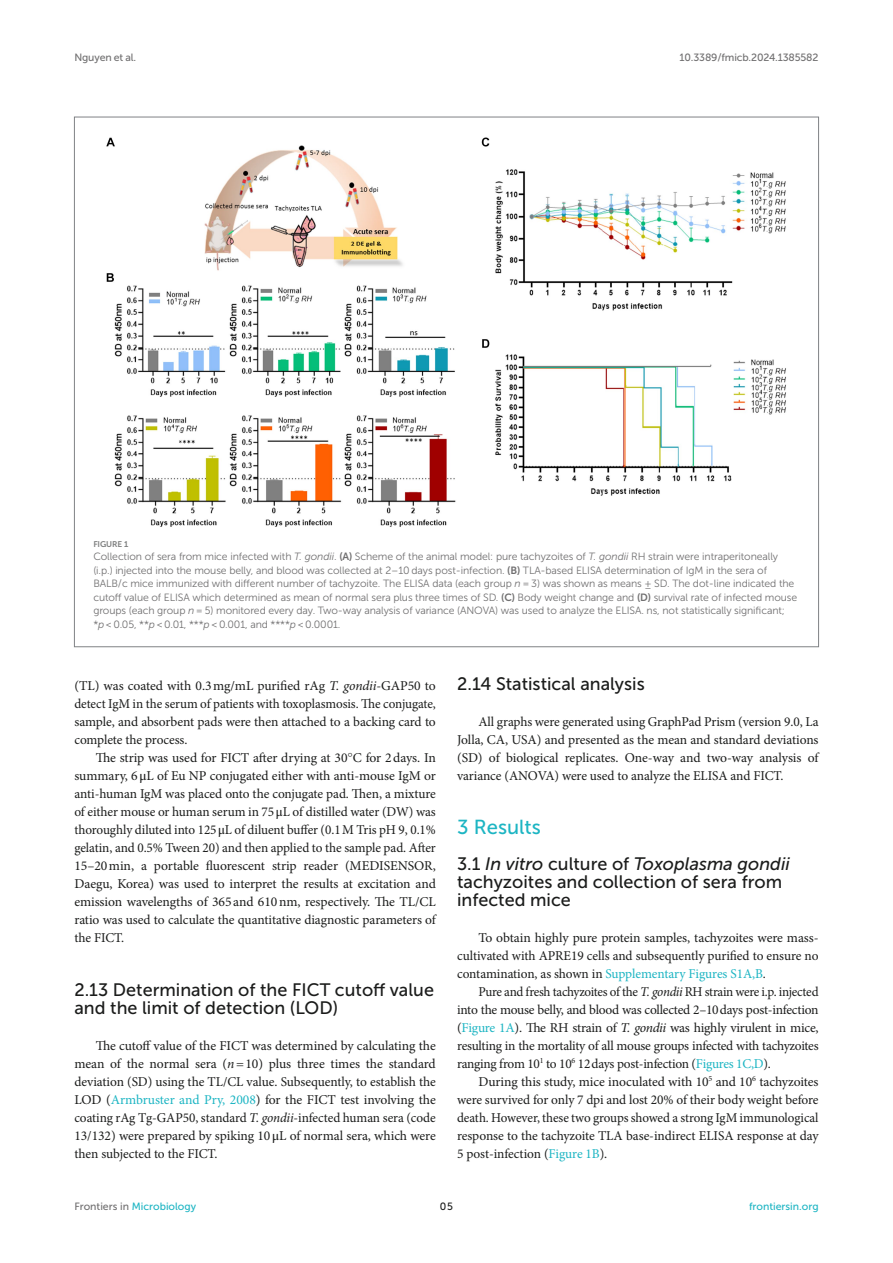
<style>
.page{position:relative;width:893px;height:1263px;background:#fff}
.page>*{position:absolute;margin:0;border:0;box-sizing:border-box;transform-origin:0 0}
.HEAD_1{font:20.25px "Museo Sans 500";color:#1db5c3}
.HEAD_2{font:18px/18px "Museo Sans 500";color:#1b1c1b}
.HEAD_2_after_HEAD_1{font:18px/18px "Museo Sans 500";color:#1b1c1b}
.TEXT{font:13.5px/18px "Minion Pro";letter-spacing:-.01em;color:#1b1c1b;text-align:justify}
.TEXT_FLUSH{font:13.5px/18px "Minion Pro";letter-spacing:-.005em;color:#1b1c1b;text-align:justify}
.FIG_LEG{font:10.5px/13.5px "Museo Sans 300";letter-spacing:-.01em;color:#706f70}
.t1{font:10.5px "Museo Sans 500";color:#1db5c3}
.t2{font:10.5px "Museo Sans 500";letter-spacing:-.015em;color:#706f70}
.t3{font:10.5px "Museo Sans 500";color:#1b1c1b}
.FIG_HD{font:8.25px "Museo Sans 700";letter-spacing:-.01em;color:#7e7f7f}
.s1{font-style:italic}
.s2{font-family:"Museo Sans 700"}
.s3{font-family:"STIX"}
.s4{font-family:"STIX General"}
.s5{color:#1db5c3}
.s6{color:#706f70}
</style>
<div class="page">
<img style="left:106px;top:137px;width:680px;height:390px">
<p class="t2" style="left:74px;top:51px;width:63px">Nguyen et al.</p>
<p class="t2" style="left:680px;top:51px;width:140px">10.3389/fmicb.2024.1385582</p>
<p class="FIG_HD" style="left:93px;top:539px;width:37px">FIGURE 1</p>
<p class="FIG_LEG" style="left:93px;top:550px;width:705px">Collection of sera from mice infected with <span class="s1">T. gondii</span>. <span class="s2">(A)</span> Scheme of the animal model: pure tachyzoites of <span class="s1">T. gondii</span> RH strain were intraperitoneally (i.p.) injected into the mouse belly, and blood was collected at 2–10 days post-infection. <span class="s2">(B)</span> TLA-based ELISA determination of IgM in the sera of BALB/c mice immunized with different number of tachyzoite. The ELISA data (each group <span class="s1">n</span> = 3) was shown as means ± SD. The dot-line indicated the cutoff value of ELISA which determined as mean of normal sera plus three times of SD. <span class="s2">(C)</span> Body weight change and <span class="s2">(D)</span> survival rate of infected mouse groups (each group <span class="s1">n</span> = 5) monitored every day. Two-way analysis of variance (ANOVA) was used to analyze the ELISA. ns, not statistically significant; *<span class="s1">p</span> &lt; 0.05, **<span class="s1">p</span> &lt; 0.01, ***<span class="s1">p</span> &lt; 0.001, and ****<span class="s1">p</span> &lt; 0.0001.</p>
<p class="TEXT_FLUSH" style="left:74px;top:677px;width:363px">(TL) was coated with 0.3mg/mL purified rAg <span class="s1">T. gondii</span>-GAP50 to detect IgM in the serum of patients with toxoplasmosis. The conjugate, sample, and absorbent pads were then attached to a backing card to complete the process.</p>
<p class="TEXT" style="left:74px;top:749px;width:363px;text-indent:21px">The strip was used for FICT after drying at 30<span class="s3">°</span>C for 2days. In summary, 6<span class="s4">μ</span>L of Eu NP conjugated either with anti-mouse IgM or anti-human IgM was placed onto the conjugate pad. Then, a mixture of either mouse or human serum in 75<span class="s4">μ</span>L of distilled water (DW) was thoroughly diluted into 125<span class="s4">μ</span>L of diluent buffer (0.1M Tris pH 9, 0.1% gelatin, and 0.5% Tween 20) and then applied to the sample pad. After 15–20min, a portable fluorescent strip reader (MEDISENSOR, Daegu, Korea) was used to interpret the results at excitation and emission wavelengths of 365and 610nm, respectively. The TL/CL ratio was used to calculate the quantitative diagnostic parameters of the FICT.</p>
<p class="HEAD_2" style="left:74px;top:981px;width:361px">2.13 Determination of the FICT cutoff value and the limit of detection (LOD)</p>
<p class="TEXT_FLUSH" style="left:74px;top:1037px;width:363px;text-indent:21px">The cutoff value of the FICT was determined by calculating the mean of the normal sera (<span class="s1">n</span>=10) plus three times the standard deviation (SD) using the TL/CL value. Subsequently, to establish the LOD (<span class="s5">Armbruster and Pry, 2008</span>) for the FICT test involving the coating rAg Tg-GAP50, standard <span class="s1">T. gondii</span>-infected human sera (code 13/132) were prepared by spiking 10<span class="s4">μ</span>L of normal sera, which were then subjected to the FICT.</p>
<p class="HEAD_2" style="left:457px;top:675px;width:189px">2.14 Statistical analysis</p>
<p class="TEXT_FLUSH" style="left:457px;top:713px;width:363px;text-indent:21px">All graphs were generated using GraphPad Prism (version 9.0, La Jolla, CA, USA) and presented as the mean and standard deviations (SD) of biological replicates. One-way and two-way analysis of variance (ANOVA) were used to analyze the ELISA and FICT.</p>
<p class="HEAD_1" style="left:457px;top:816px;width:85px">3 Results</p>
<p class="HEAD_2_after_HEAD_1" style="left:457px;top:855px;width:334px">3.1 <span class="s1">In vitro</span> culture of <span class="s1">Toxoplasma gondii </span>tachyzoites and collection of sera from infected mice</p>
<p class="TEXT_FLUSH" style="left:457px;top:929px;width:363px;text-indent:21px">To obtain highly pure protein samples, tachyzoites were mass&shy;cultivated with APRE19 cells and subsequently purified to ensure no contamination, as shown in <span class="s5">Supplementary Figures S1A,B</span>.</p>
<p class="TEXT" style="left:457px;top:983px;width:363px;text-indent:21px">Pure and fresh tachyzoites of the <span class="s1">T. gondii</span> RH strain were i.p. injected into the mouse belly, and blood was collected 2–10days post-infection (<span class="s5">Figure 1A</span>). The RH strain of <span class="s1">T. gondii</span> was highly virulent in mice, resulting in the mortality of all mouse groups infected with tachyzoites ranging from 10<sup>1</sup> to 10<sup>6</sup> 12days post-infection (<span class="s5">Figures 1C,D</span>).</p>
<p class="TEXT" style="left:457px;top:1073px;width:363px;text-indent:21px">During this study, mice inoculated with 10<sup>5</sup> and 10<sup>6</sup> tachyzoites were survived for only 7 dpi and lost 20% of their body weight before death. However, these two groups showed a strong IgM immunological response to the tachyzoite TLA base-indirect ELISA response at day 5 post-infection (<span class="s5">Figure 1B</span>).</p>
<p class="t1" style="left:74px;top:1200px;width:123px"><span class="s6">Frontiers in</span> Microbiology</p>
<p class="t3" style="left:440px;top:1200px;width:14px">05</p>
<p class="t1" style="left:749px;top:1200px;width:71px">frontiersin.org</p>
</div>
